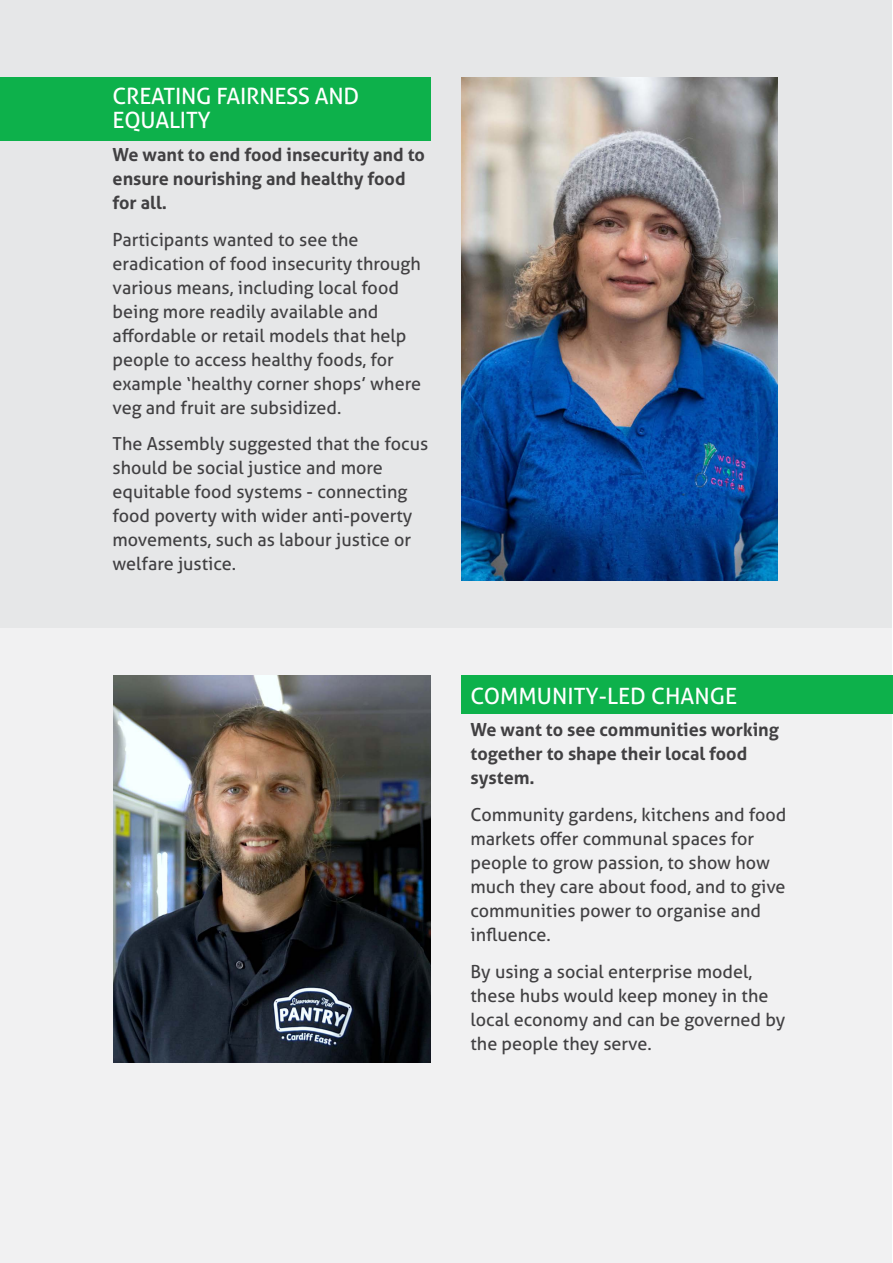
<style>
.page{position:relative;width:893px;height:1263px;background:#fff}
.page>*{position:absolute;margin:0;border:0;box-sizing:border-box;transform-origin:0 0}
.t1{font:22.5px/24px "Aller";letter-spacing:-.01em;color:#fff}
.t2{font:18px/24px "Aller";color:#414042}
.t3{font:700 18px/24px "Aller";color:#414042}
</style>
<div class="page">
<div style="left:1px;top:0;width:891px;height:629px;background:#e6e7e8"></div>
<div style="left:1px;top:628px;width:891px;height:635px;background:#f1f1f2"></div>
<div style="left:0;top:77px;width:431px;height:63px;background:#0db14b"></div>
<div style="left:461px;top:675px;width:432px;height:39px;background:#0db14b"></div>
<img style="left:461px;top:77px;width:316px;height:504px">
<img style="left:114px;top:675px;width:317px;height:387px">
<p class="t1" style="left:113px;top:84px;width:248px">CREATING FAIRNESS AND<br>EQUALITY</p>
<p class="t3" style="left:113px;top:142px;width:314px">We want to end food insecurity and to ensure nourishing and healthy food for all.</p>
<p class="t2" style="left:113px;top:227px;width:310px">Participants wanted to see the eradication of food insecurity through various means, including local food being more readily available and affordable or retail models that help people to access healthy foods, for example ‘healthy corner shops’ where veg and fruit are subsidized.</p>
<p class="t2" style="left:113px;top:432px;width:317px">The Assembly suggested that the focus should be social justice and more equitable food systems - connecting food poverty with wider anti-poverty movements, such as labour justice or welfare justice.</p>
<p class="t1" style="left:470px;top:683px;width:268px">COMMUNITY-LED CHANGE</p>
<p class="t3" style="left:470px;top:717px;width:310px">We want to see communities working together to shape their local food system.</p>
<p class="t2" style="left:470px;top:802px;width:317px">Community gardens, kitchens and food markets offer communal spaces for people to grow passion, to show how much they care about food, and to give communities power to organise and influence.</p>
<p class="t2" style="left:470px;top:959px;width:316px">By using a social enterprise model, these hubs would keep money in the local economy and can be governed by the people they serve.</p>
</div>
